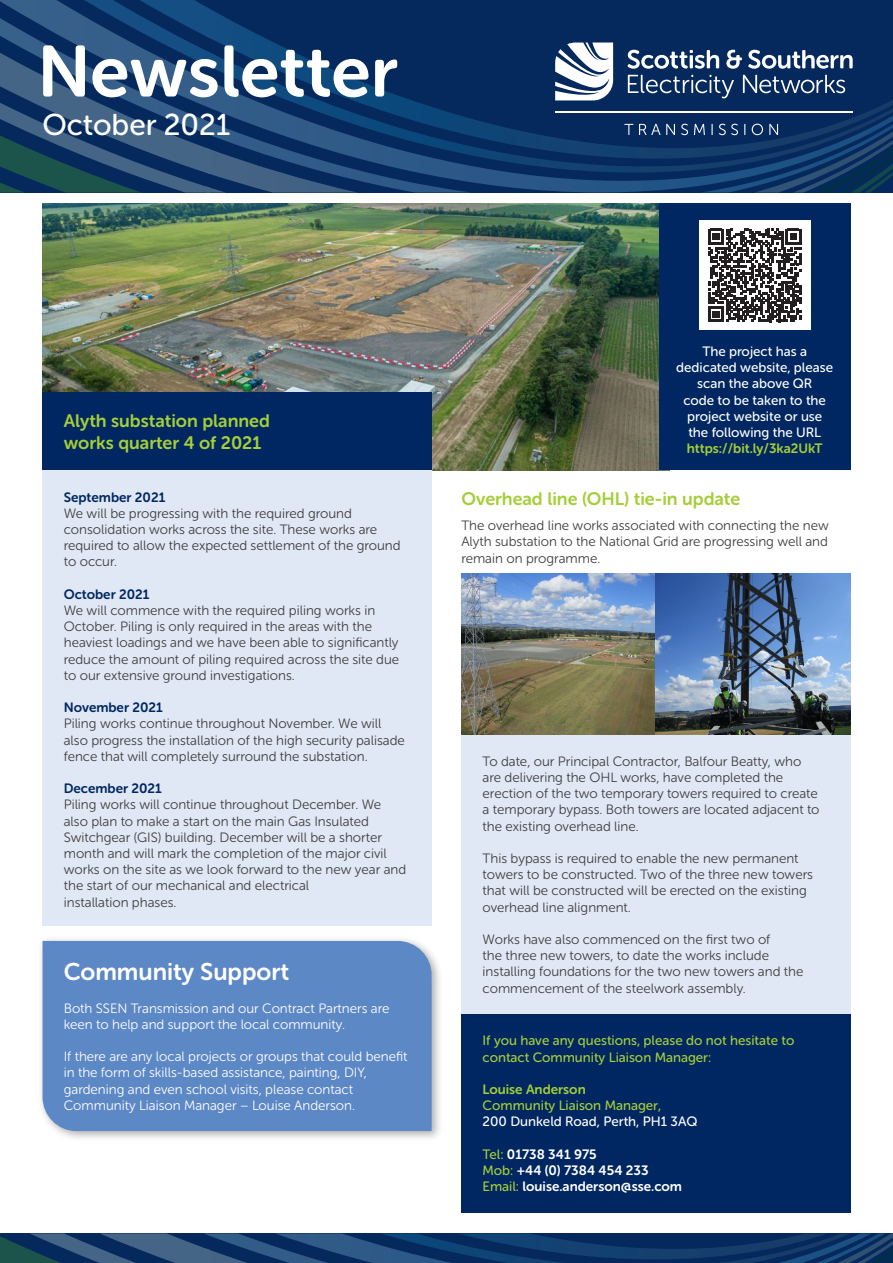
<style>
.page{position:relative;width:893px;height:1263px;background:#fff}
.page>*{position:absolute;margin:0;border:0;box-sizing:border-box;transform-origin:0 0}
.t1{font:72px "Museo Sans Rounded 700";color:#fff}
.t2{font:30px "Museo Sans Rounded 500";color:#fff}
.t3{font:24px "Museo Sans Rounded 700";color:#fff}
.t4{font:18px/21.6px "Museo Sans Rounded 700";color:#a6ce39}
.t5{font:13.5px/16.2px "Museo Sans Rounded 300";color:#3e3e3f}
.t6{font:13.5px/16.2px "Museo Sans Rounded 300";color:#fff}
.t7{font:13.5px/16.2px "Museo Sans Rounded 500";color:#fff}
.t8{font:13.5px/16.2px "Museo Sans Rounded 500";color:#a6ce39}
.t9{font:13.5px/16.2px "Museo Sans Rounded 700";color:#fff}
.t10{font:13.5px "Museo Sans Rounded 700";color:#002761}
.s1{font-family:"Museo Sans Rounded 700";color:#a6ce39}
.s2{color:#a6ce39}
.s3{font-family:"Museo Sans Rounded 500";color:#a6ce39}
</style>
<div class="page">
<svg style="left:0;top:0;width:893px;height:193px;background:#183e6c"></svg>
<img style="left:43px;top:204px;width:616px;height:266px">
<div style="left:43px;top:393px;width:389px;height:77px;background:#002761"></div>
<div style="left:43px;top:470px;width:389px;height:456px;background:#e0e8f5"></div>
<div style="left:37px;top:936px;width:406px;height:206px;background:#231f20;opacity:.35"></div>
<div style="left:43px;top:941px;width:389px;height:190px;background:#5d88c6"></div>
<svg style="left:0;top:1233px;width:893px;height:30px;background:#153d6a"></svg>
<div style="left:461px;top:1014px;width:389px;height:198px;background:#002761"></div>
<div style="left:461px;top:734px;width:389px;height:280px;background:#e0e8f5"></div>
<img style="left:461px;top:573px;width:389px;height:161px">
<div style="left:659px;top:204px;width:191px;height:266px;background:#002761"></div>
<div style="left:699px;top:221px;width:111px;height:109px;background:#fff"></div>
<svg style="left:708px;top:229px;width:93px;height:93px"></svg>
<p class="t1" style="left:37px;top:32px;width:362px">Newsletter</p>
<p class="t2" style="left:43px;top:108px;width:189px">October 2021</p>
<p class="t4" style="left:64px;top:410px;width:208px">Alyth substation planned works quarter 4 of 2021</p>
<p class="t10" style="left:64px;top:489px;width:103px">September 2021</p>
<p class="t5" style="left:64px;top:505px;width:338px">We will be progressing with the required ground consolidation works across the site. These works are required to allow the expected settlement of the ground to occur.</p>
<p class="t10" style="left:64px;top:587px;width:87px">October 2021</p>
<p class="t5" style="left:64px;top:602px;width:337px">We will commence with the required piling works in October. Piling is only required in the areas with the heaviest loadings and we have been able to significantly reduce the amount of piling required across the site due to our extensive ground investigations.</p>
<p class="t10" style="left:64px;top:700px;width:101px">November 2021</p>
<p class="t5" style="left:64px;top:716px;width:343px">Piling works continue throughout November. We will also progress the installation of the high security palisade fence that will completely surround the substation.</p>
<p class="t10" style="left:64px;top:781px;width:100px">December 2021</p>
<p class="t5" style="left:64px;top:797px;width:344px">Piling works will continue throughout December. We also plan to make a start on the main Gas Insulated Switchgear (GIS) building. December will be a shorter month and will mark the completion of the major civil works on the site as we look forward to the new year and the start of our mechanical and electrical</p>
<p class="t5" style="left:64px;top:894px;width:114px">installation phases.</p>
<p class="t3" style="left:64px;top:958px;width:227px">Community Support</p>
<p class="t6" style="left:64px;top:1000px;width:327px">Both SSEN Transmission and our Contract Partners are keen to help and support the local community.</p>
<p class="t6" style="left:64px;top:1048px;width:345px">If there are any local projects or groups that could benefit in the form of skills-based assistance, painting, DIY, gardening and even school visits, please contact</p>
<p class="t6" style="left:64px;top:1097px;width:293px">Community Liaison Manager – Louise Anderson.</p>
<p class="t7" style="left:676px;top:343px;width:158px;text-align:center">The project has a dedicated website, please scan the above QR<br>code to be taken to the project website or use the following the URL <span class="s1">https://bit.ly/3ka2UkT</span></p>
<p class="t4" style="left:461px;top:488px;width:280px">Overhead line (OHL) tie-in update</p>
<p class="t5" style="left:461px;top:518px;width:369px;text-align:justify">The overhead line works associated with connecting the new Alyth substation to the National Grid are progressing well and remain on programme.</p>
<p class="t5" style="left:483px;top:753px;width:338px">To date, our Principal Contractor, Balfour Beatty, who are delivering the OHL works, have completed the erection of the two temporary towers required to create a temporary bypass. Both towers are located adjacent to the existing overhead line.</p>
<p class="t5" style="left:483px;top:850px;width:332px">This bypass is required to enable the new permanent towers to be constructed. Two of the three new towers that will be constructed will be erected on the existing overhead line alignment.</p>
<p class="t5" style="left:483px;top:931px;width:322px">Works have also commenced on the first two of<br>the three new towers, to date the works include installing foundations for the two new towers and the commencement of the steelwork assembly.</p>
<p class="t8" style="left:483px;top:1033px;width:313px">If you have any questions, please do not hesitate to contact Community Liaison Manager:</p>
<p class="t7" style="left:483px;top:1081px;width:216px"><span class="s1">Louise Anderson<br></span><span class="s2">Community Liaison Manager,<br></span>200 Dunkeld Road, Perth, PH1 3AQ</p>
<p class="t9" style="left:483px;top:1146px;width:201px"><span class="s3">Tel:</span> 01738 341 975<br><span class="s3">Mob:</span> +44 (0) 7384 454 233<br><span class="s3">Email:</span> louise.anderson@sse.com</p>
</div>
